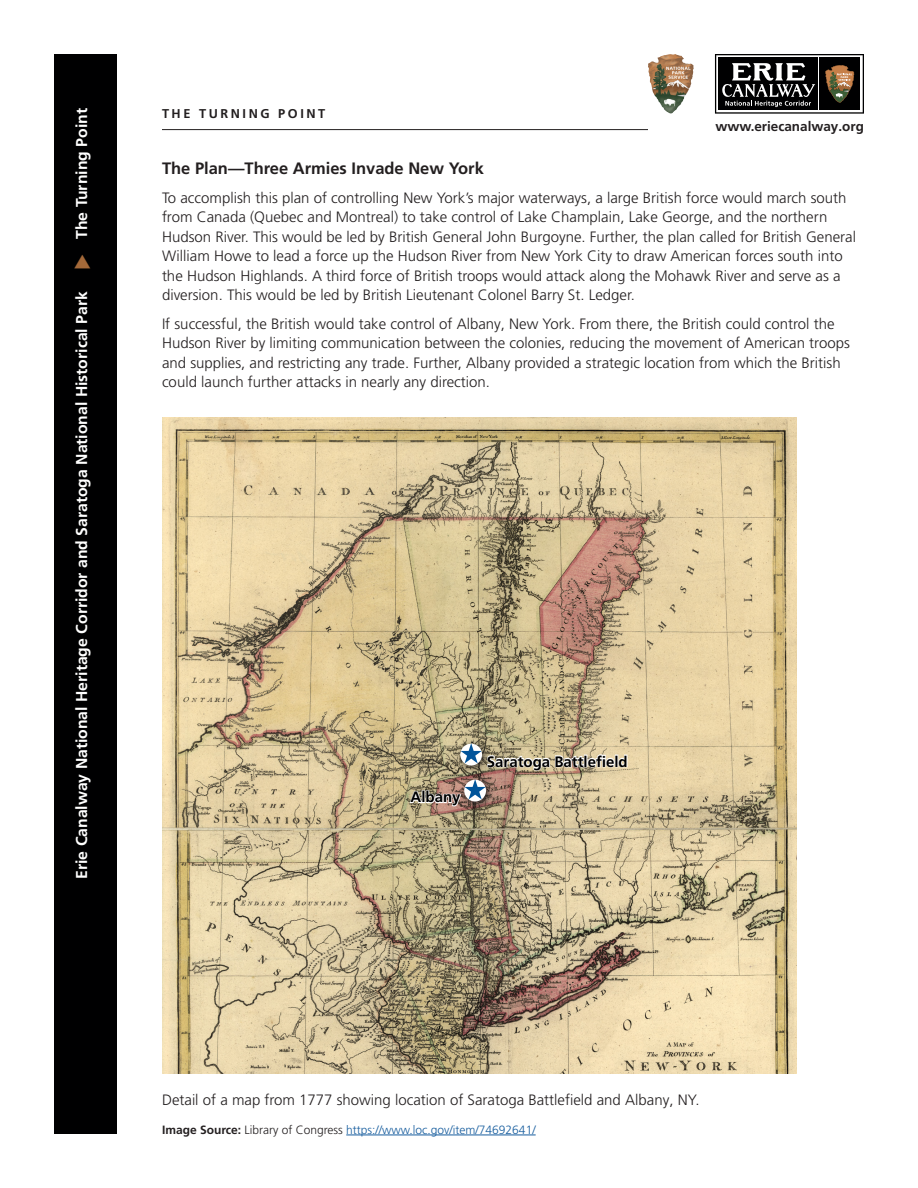
<style>
.page{position:relative;width:918px;height:1188px;background:#fff}
.page>*{position:absolute;margin:0;border:0;box-sizing:border-box;transform-origin:0 0}
.Sub_2{font:700 16.5px "Frutiger LT Pro";color:#231f20}
.t1{font:700 15.75px "Frutiger LT Pro";color:#fff}
.Text{font:300 15px/19.5px "Frutiger LT Pro";color:#231f20}
.Text-2{font:700 15px "Frutiger LT Pro";color:#000001}
.t2{font:700 13.5px "Frutiger LT Pro";color:#231f20}
.Question_title{font:700 12.75px "Frutiger LT Pro";letter-spacing:.2em;color:#231f20}
.Text-3{font:300 12px "Frutiger LT Pro";color:#175d9e}
.s1{font-weight:700;color:#231f20}
.s2{color:#231f20}
</style>
<div class="page">
<svg style="left:715px;top:54px;width:149px;height:60px"></svg>
<div style="left:54px;top:54px;width:63px;height:1080px;background:#000001"></div>
<img style="left:660px;top:54px;width:15px;height:3px">
<hr style="left:162px;top:129px;width:486px;height:1px;background:#231f20">
<hr style="left:346px;top:1135px;width:190px;height:1px;background:#175d9e">
<img style="left:162px;top:418px;width:634px;height:656px">
<div style="left:455px;top:739px;width:36px;height:35px;background:#231f20;opacity:.75"></div>
<svg style="left:408px;top:743px;width:220px;height:67px"></svg>
<p class="t1" style="left:72px;top:239px;width:132px;rotate:-90deg">The Turning Point</p>
<p class="t1" style="left:72px;top:879px;width:589px;rotate:-90deg">Erie Canalway National Heritage Corridor and Saratoga National Historical Park</p>
<p class="Question_title" style="left:162px;top:106px;width:165px">THE TURNING POINT</p>
<p class="t2" style="left:715px;top:118px;width:150px">www.eriecanalway.org</p>
<p class="Sub_2" style="left:162px;top:159px;width:323px">The Plan—Three Armies Invade New York</p>
<p class="Text" style="left:162px;top:188px;width:696px">To accomplish this plan of controlling New York’s major waterways, a large British force would march south from Canada (Quebec and Montreal) to take control of Lake Champlain, Lake George, and the northern Hudson River. This would be led by British General John Burgoyne. Further, the plan called for British General William Howe to lead a force up the Hudson River from New York City to draw American forces south into the Hudson Highlands. A third force of British troops would attack along the Mohawk River and serve as a diversion. This would be led by British Lieutenant Colonel Barry St. Ledger.</p>
<p class="Text" style="left:162px;top:314px;width:689px">If successful, the British would take control of Albany, New York. From there, the British could control the Hudson River by limiting communication between the colonies, reducing the movement of American troops and supplies, and restricting any trade. Further, Albany provided a strategic location from which the British could launch further attacks in nearly any direction.</p>
<p class="Text-2" style="left:411px;top:788px;width:52px">Albany</p>
<p class="Text-2" style="left:487px;top:752px;width:142px">Saratoga Battlefield</p>
<p class="Text" style="left:162px;top:1090px;width:539px">Detail of a map from 1777 showing location of Saratoga Battlefield and Albany, NY.</p>
<p class="Text-3" style="left:162px;top:1123px;width:375px"><span class="s1">Image Source:</span> <span class="s2">Library of Congress</span> https://www.loc.gov/item/74692641/</p>
</div>
